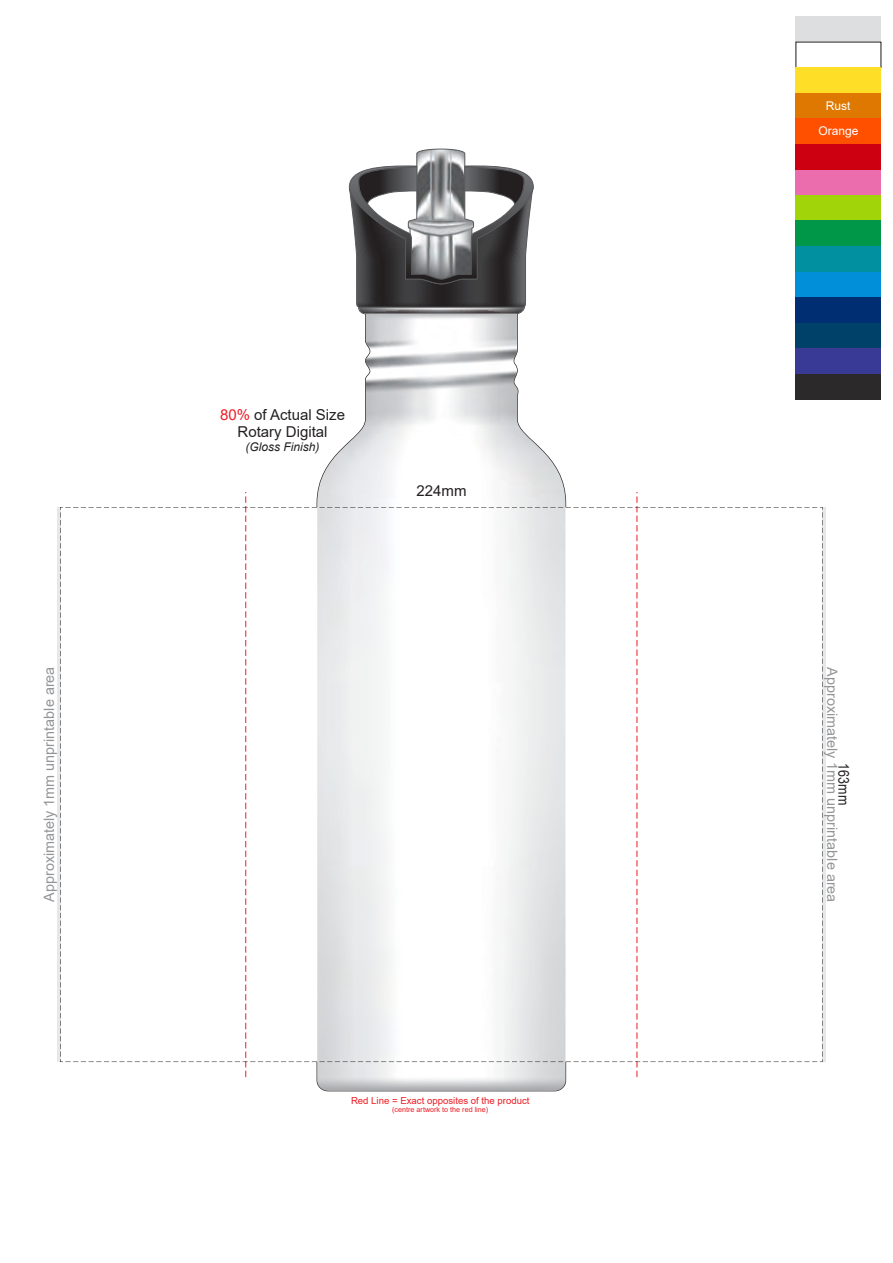
<style>
.page{position:relative;width:893px;height:1263px;background:#fff}
.page>*{position:absolute;margin:0;border:0;box-sizing:border-box;transform-origin:0 0}
.t1{font:15px/16.8px "Arial";color:#231f20;text-align:center}
.t2{font:15px "Arial";color:#231f20;scale:.83 1}
.t3{font:14.4px "Arial";color:#939598}
.t4{font:italic 12px "Arial";color:#231f20}
.t5{font:12px/24.5px "Arial";color:#fff;text-align:center}
.t6{font:9.6px "Arial";color:#ed1c24}
.t7{font:7.2px "Arial";color:#ed1c24}
.s1{color:#ed1c24}
</style>
<div class="page">
<img style="left:317px;top:314px;width:248px;height:777px">
<svg style="left:348px;top:149px;width:186px;height:165px"></svg>
<hr style="left:822px;top:507px;width:4px;height:555px;background:#e6e7e8">
<hr style="left:57px;top:507px;width:3px;height:555px;background:#e6e7e8">
<svg style="left:245px;top:492px;width:1px;height:585px"></svg>
<svg style="left:637px;top:492px;width:1px;height:585px"></svg>
<svg style="left:60px;top:507px;width:763px;height:555px"></svg>
<div style="left:796px;top:170px;width:85px;height:25px;background:#ec6dae"></div>
<div style="left:796px;top:93px;width:85px;height:26px;background:#de7800"></div>
<div style="left:796px;top:144px;width:85px;height:26px;background:#cd0012"></div>
<div style="left:796px;top:119px;width:85px;height:25px;background:#ff5000"></div>
<div style="left:796px;top:17px;width:85px;height:25px;background:#dddedf"></div>
<div style="left:796px;top:68px;width:85px;height:25px;background:#ffde28"></div>
<div style="left:796px;top:195px;width:85px;height:26px;background:#a2d40a"></div>
<div style="left:796px;top:221px;width:85px;height:25px;background:#009749"></div>
<div style="left:796px;top:272px;width:85px;height:25px;background:#008fd8"></div>
<div style="left:796px;top:246px;width:85px;height:26px;background:#00909f"></div>
<div style="left:796px;top:374px;width:85px;height:25px;background:#2c292a"></div>
<div style="left:796px;top:297px;width:85px;height:26px;background:#002e72"></div>
<div style="left:796px;top:323px;width:85px;height:25px;background:#004169"></div>
<div style="left:796px;top:348px;width:85px;height:26px;background:#383a96"></div>
<p class="t1" style="left:220px;top:406px;width:127px"><span class="s1">80%</span> of Actual Size<br>Rotary Digital</p>
<p class="t4" style="left:246px;top:439px;width:76px">(Gloss Finish)</p>
<p class="t1" style="left:417px;top:483px;width:52px">224mm</p>
<p class="t5" style="left:818px;top:94px;width:42px">Rust<br>Orange</p>
<p class="t3" style="left:39px;top:902px;width:237px;rotate:-90deg">Approximately 1mm unprintable area</p>
<p class="t3" style="left:842px;top:667px;width:237px;rotate:90deg">Approximately 1mm unprintable area</p>
<p class="t2" style="left:854px;top:763px;width:52px;rotate:90deg">163mm</p>
<p class="t6" style="left:351px;top:1094px;width:180px">Red Line = Exact opposites of the product</p>
<p class="t7" style="left:392px;top:1105px;width:98px">(centre artwork to the red line)</p>
</div>
